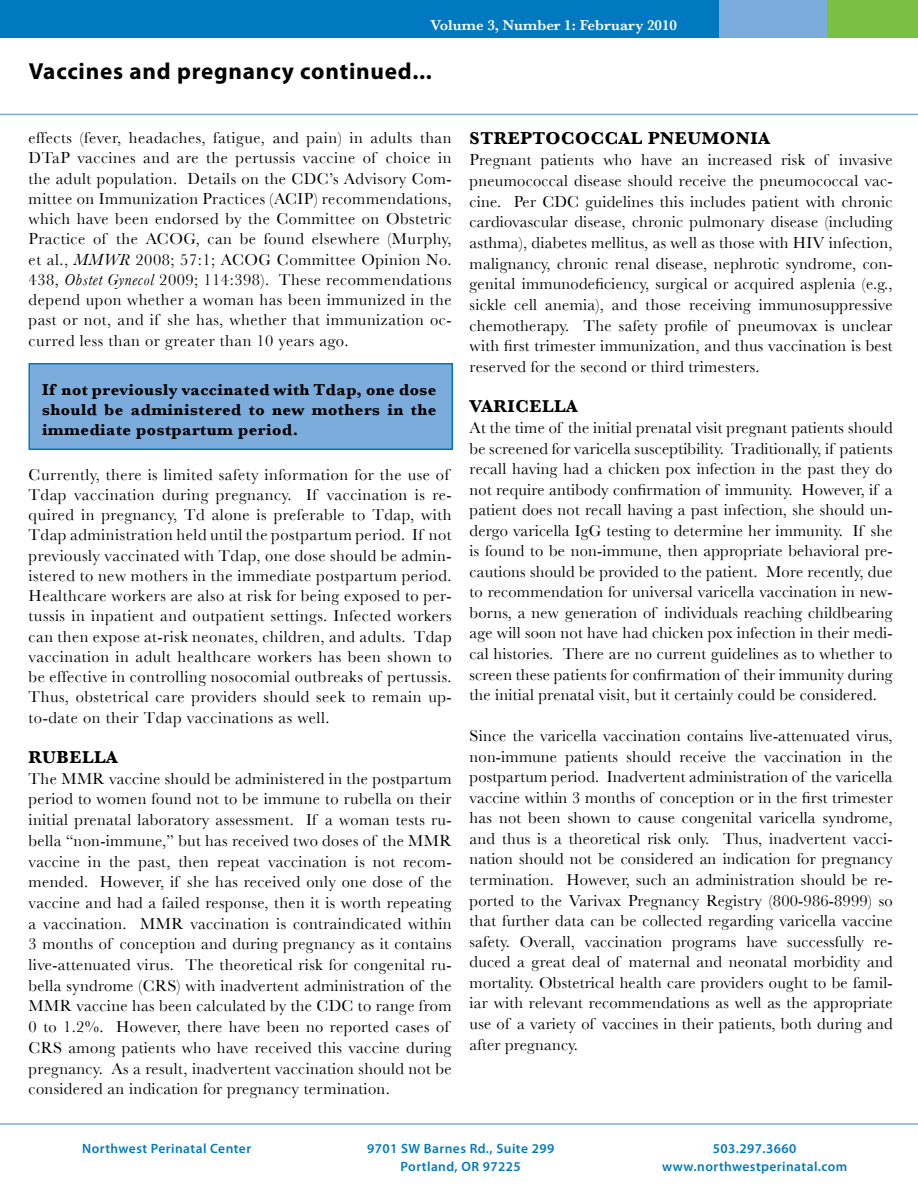
<style>
.page{position:relative;width:918px;height:1188px;background:#fff}
.page>*{position:absolute;margin:0;border:0;box-sizing:border-box;transform-origin:0 0}
.t1{font:700 23.25px "Myriad Pro";letter-spacing:.035em;color:#000}
.t2{font:700 18px "Baskerville";letter-spacing:.035em;color:#000}
.t3{font:16.5px/20.5px "Baskerville";letter-spacing:.02em;color:#000;text-align:justify}
.t4{font:700 16.5px/20.2px "Baskerville";letter-spacing:.03em;color:#000;text-align:justify}
.t5{font:600 15px "Baskerville";color:#fff}
.t6{font:600 13.5px/18px "Myriad Pro";letter-spacing:.035em;color:#0079c1;text-align:center}
.s1{font-style:italic}
</style>
<div class="page">
<hr style="left:0;top:114px;width:918px;height:1px;background:#7cacdc">
<hr style="left:0;top:1123px;width:918px;height:2px;background:#7cacdc">
<div style="left:719px;top:0;width:109px;height:38px;background:#7cacdc"></div>
<div style="left:827px;top:0;width:91px;height:38px;background:#7ac143"></div>
<div style="left:0;top:0;width:719px;height:38px;background:#0079c1"></div>
<div style="left:28px;top:363px;width:425px;height:87px;background:#7cacdc;border:2px solid #0079c1"></div>
<p class="t5" style="left:430px;top:16px;width:248px">Volume 3, Number 1: February 2010</p>
<h1 class="t1" style="left:29px;top:56px;width:405px">Vaccines and pregnancy continued...</h1>
<p class="t3" style="left:29px;top:127px;width:425px">effects (fever, headaches, fatigue, and pain) in adults than DTaP vaccines and are the pertussis vaccine of choice in the adult population. Details on the CDC’s Advisory Com&shy;mittee on Immunization Practices (ACIP) recommendations, which have been endorsed by the Committee on Obstetric Practice of the ACOG, can be found elsewhere (Murphy, et al., <span class="s1">MMWR</span> 2008; 57:1; ACOG Committee Opinion No.<br>438, <span class="s1">Obstet Gynecol</span> 2009; 114:398). These recommendations depend upon whether a woman has been immunized in the past or not, and if she has, whether that immunization oc&shy;curred less than or greater than 10 years ago.</p>
<p class="t4" style="left:42px;top:379px;width:396px">If not previously vaccinated with Tdap, one dose should be administered to new mothers in the immediate postpartum period.</p>
<p class="t3" style="left:29px;top:464px;width:425px;text-align:left">Currently, there is limited safety information for the use of Tdap vaccination during pregnancy. If vaccination is re&shy;quired in pregnancy, Td alone is preferable to Tdap, with Tdap administration held until the postpartum period. If not previously vaccinated with Tdap, one dose should be admin&shy;istered to new mothers in the immediate postpartum period.<br>Healthcare workers are also at risk for being exposed to per&shy;tussis in inpatient and outpatient settings. Infected workers can then expose at-risk neonates, children, and adults. Tdap vaccination in adult healthcare workers has been shown to be effective in controlling nosocomial outbreaks of pertussis.<br>Thus, obstetrical care providers should seek to remain up&shy;to-date on their Tdap vaccinations as well.</p>
<p class="t2" style="left:29px;top:747px;width:91px">RUBELLA</p>
<p class="t3" style="left:29px;top:768px;width:425px;text-align:left">The MMR vaccine should be administered in the postpartum period to women found not to be immune to rubella on their initial prenatal laboratory assessment. If a woman tests ru&shy;bella “non-immune,” but has received two doses of the MMR vaccine in the past, then repeat vaccination is not recom&shy;mended. However, if she has received only one dose of the vaccine and had a failed response, then it is worth repeating a vaccination. MMR vaccination is contraindicated within 3 months of conception and during pregnancy as it contains live-attenuated virus. The theoretical risk for congenital ru&shy;bella syndrome (CRS) with inadvertent administration of the MMR vaccine has been calculated by the CDC to range from 0 to 1.2%. However, there have been no reported cases of CRS among patients who have received this vaccine during pregnancy. As a result, inadvertent vaccination should not be considered an indication for pregnancy termination.</p>
<p class="t2" style="left:470px;top:128px;width:136px">STREPTOCOCCA</p>
<p class="t2" style="left:631px;top:128px;width:118px">L PNEUMONIA</p>
<p class="t3" style="left:470px;top:149px;width:425px">Pregnant patients who have an increased risk of invasive pneumococcal disease should receive the pneumococcal vac&shy;cine. Per CDC guidelines this includes patient with chronic cardiovascular disease, chronic pulmonary disease (including asthma), diabetes mellitus, as well as those with HIV infection, malignancy, chronic renal disease, nephrotic syndrome, con&shy;genital immunodeficiency, surgical or acquired asplenia (e.g., sickle cell anemia), and those receiving immunosuppressive chemotherapy. The safety profile of pneumovax is unclear with first trimester immunization, and thus vaccination is best reserved for the second or third trimesters.</p>
<p class="t2" style="left:470px;top:396px;width:25px">VARICE</p>
<p class="t2" style="left:542px;top:396px;width:38px">LLA</p>
<p class="t3" style="left:470px;top:417px;width:425px">At the time of the initial prenatal visit pregnant patients should be screened for varicella susceptibility. Traditionally, if patients recall having had a chicken pox infection in the past they do not require antibody confirmation of immunity. However, if a patient does not recall having a past infection, she should un&shy;dergo varicella IgG testing to determine her immunity. If she is found to be non-immune, then appropriate behavioral pre&shy;cautions should be provided to the patient. More recently, due to recommendation for universal varicella vaccination in new&shy;borns, a new generation of individuals reaching childbearing age will soon not have had chicken pox infection in their medi&shy;cal histories. There are no current guidelines as to whether to screen these patients for confirmation of their immunity during the initial prenatal visit, but it certainly could be considered.</p>
<p class="t3" style="left:470px;top:725px;width:425px">Since the varicella vaccination contains live-attenuated virus, non-immune patients should receive the vaccination in the postpartum period. Inadvertent administration of the varicella vaccine within 3 months of conception or in the first trimester has not been shown to cause congenital varicella syndrome, and thus is a theoretical risk only. Thus, inadvertent vacci&shy;nation should not be considered an indication for pregnancy termination. However, such an administration should be re&shy;ported to the Varivax Pregnancy Registry (800-986-8999) so that further data can be collected regarding varicella vaccine safety. Overall, vaccination programs have successfully re&shy;duced a great deal of maternal and neonatal morbidity and mortality. Obstetrical health care providers ought to be famil&shy;iar with relevant recommendations as well as the appropriate use of a variety of vaccines in their patients, both during and after pregnancy.</p>
<p class="t6" style="left:82px;top:1139px;width:170px">Northwest Perinatal Center</p>
<p class="t6" style="left:367px;top:1139px;width:189px">9701 SW Barnes Rd., Suite 299<br>Portland, OR 97225</p>
<p class="t6" style="left:662px;top:1139px;width:187px">503.297.3660 www.northwestperinatal.com</p>
</div>
